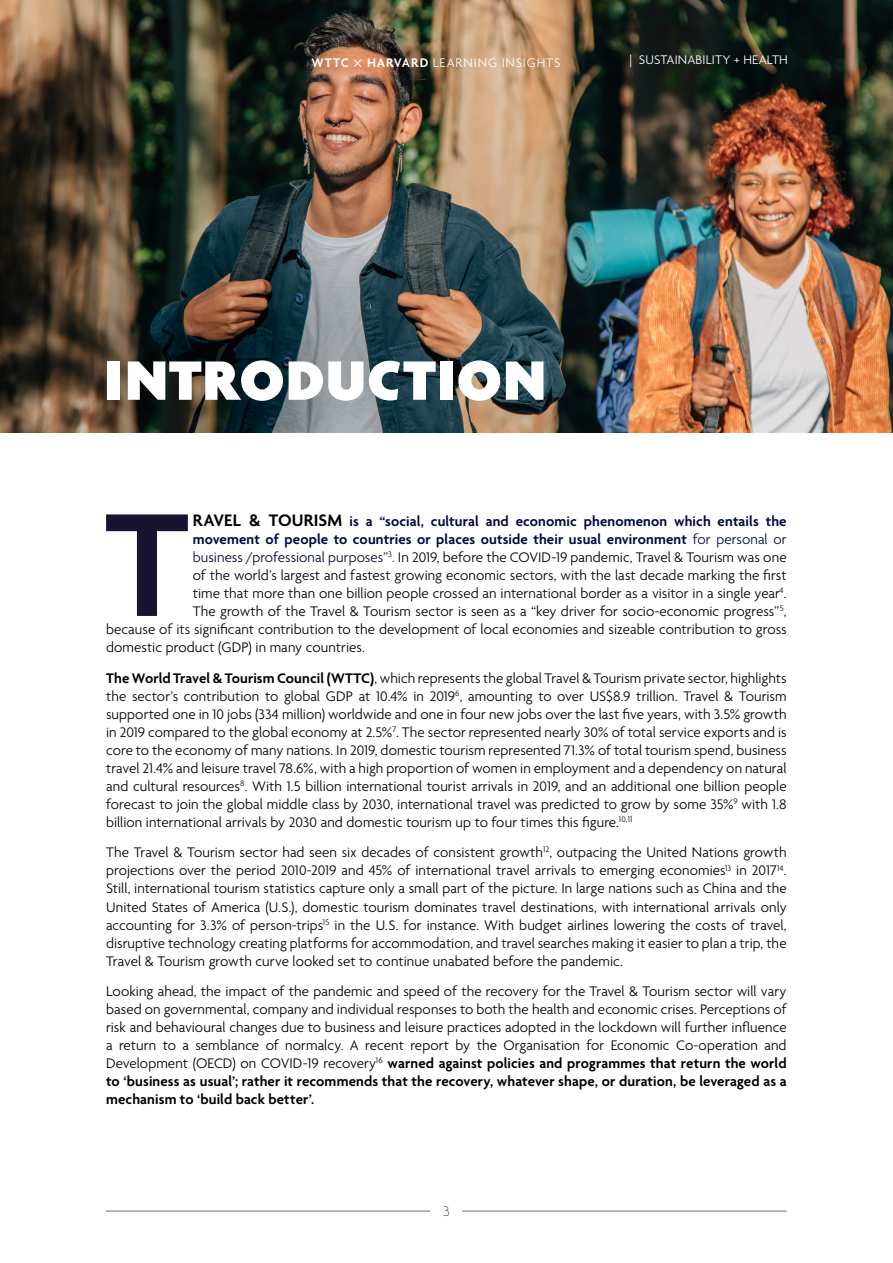
<style>
.page{position:relative;width:893px;height:1263px;background:#fff}
.page>*{position:absolute;margin:0;border:0;box-sizing:border-box;transform-origin:0 0}
.Body{font:600 159px "Agenda";color:#181331}
.Heading_1{font:900 60px "Agenda";letter-spacing:.025em;color:#fff}
.Body-2{font:300 15px/18px "Agenda";letter-spacing:.005em;color:#000;text-align:justify}
.Body-3{font:600 15px "Agenda";letter-spacing:.01em;color:#000a3f}
.t1{font:100 15px "Agenda";color:#000}
.t2{font:300 13.5px "Agenda";letter-spacing:.065em;color:#fff}
.t3{font:300 13.5px "Agenda";letter-spacing:.01em;color:#fff}
.t4{font:600 13.5px "Agenda";color:#fff}
.s1{font-weight:600}
.s2{font-size:18px;color:#000}
.s3{font-weight:300}
.s4{color:#000a3f}
.s5{font-size:12px}
</style>
<div class="page">
<img style="left:0;top:0;width:893px;height:432px">
<hr style="left:106px;top:1211px;width:681px;height:1px;background:#62699f">
<div style="left:431px;top:1204px;width:31px;height:27px;background:#fff"></div>
<svg style="left:354px;top:59px;width:8px;height:8px"></svg>
<p class="t4" style="left:311px;top:55px;width:39px">WTTC</p>
<p class="t2" style="left:367px;top:55px;width:195px"><span class="s1">HARVARD</span> LEARNING INSIGHTS</p>
<p class="t3" style="left:630px;top:52px;width:160px">| SUSTAINABILITY + HEALTH</p>
<p class="Heading_1" style="left:105px;top:348px;width:442px">INTRODUCTION</p>
<p class="Body" style="left:105px;top:479px;width:85px">T</p>
<p class="Body-3" style="left:193px;top:513px;width:595px"><span class="s2">RAVEL &amp; TOURISM</span> is a “social, cultural and economic phenomenon which entails the</p>
<p class="Body-3" style="left:193px;top:531px;width:595px">movement of people to countries or places outside their usual environment <span class="s3">for personal or</span></p>
<p class="Body-2" style="left:193px;top:549px;width:595px"><span class="s4">business /professional purposes”</span><sup>3</sup><span class="s5">.</span> In 2019, before the COVID-19 pandemic, Travel &amp; Tourism was one</p>
<p class="Body-2" style="left:193px;top:567px;width:595px">of the world’s largest and fastest growing economic sectors, with the last decade marking the first</p>
<p class="Body-2" style="left:193px;top:585px;width:595px">time that more than one billion people crossed an international border as a visitor in a single year<sup>4</sup>.</p>
<p class="Body-2" style="left:193px;top:603px;width:595px">The growth of the Travel &amp; Tourism sector is seen as a “key driver for socio-economic progress”<sup>5</sup>,</p>
<p class="Body-2" style="left:106px;top:621px;width:682px">because of its significant contribution to the development of local economies and sizeable contribution to gross</p>
<p class="Body-2" style="left:106px;top:639px;width:260px">domestic product (GDP) in many countries.</p>
<p class="Body-2" style="left:106px;top:670px;width:682px"><span class="s1">The World Travel &amp; Tourism Council (WTTC)</span>, which represents the global Travel &amp; Tourism private sector, highlights the sector’s contribution to global GDP at 10.4% in 2019<sup>6</sup>, amounting to over US$8.9 trillion. Travel &amp; Tourism supported one in 10 jobs (334 million) worldwide and one in four new jobs over the last five years, with 3.5% growth in 2019 compared to the global economy at 2.5%<sup>7</sup>. The sector represented nearly 30% of total service exports and is core to the economy of many nations. In 2019, domestic tourism represented 71.3% of total tourism spend, business travel 21.4% and leisure travel 78.6%, with a high proportion of women in employment and a dependency on natural and cultural resources<sup>8</sup>. With 1.5 billion international tourist arrivals in 2019, and an additional one billion people forecast to join the global middle class by 2030, international travel was predicted to grow by some 35%<sup>9</sup> with 1.8 billion international arrivals by 2030 and domestic tourism up to four times this figure.<sup>10,11</sup></p>
<p class="Body-2" style="left:106px;top:845px;width:682px">The Travel &amp; Tourism sector had seen six decades of consistent growth<sup>12</sup>, outpacing the United Nations growth projections over the period 2010-2019 and 45% of international travel arrivals to emerging economies<sup>13</sup> in 2017<sup>14</sup>.<br>Still, international tourism statistics capture only a small part of the picture. In large nations such as China and the United States of America (U.S.), domestic tourism dominates travel destinations, with international arrivals only accounting for 3.3% of person-trips<sup>15</sup> in the U.S. for instance. With budget airlines lowering the costs of travel, disruptive technology creating platforms for accommodation, and travel searches making it easier to plan a trip, the Travel &amp; Tourism growth curve looked set to continue unabated before the pandemic.</p>
<p class="Body-2" style="left:106px;top:983px;width:682px">Looking ahead, the impact of the pandemic and speed of the recovery for the Travel &amp; Tourism sector will vary based on governmental, company and individual responses to both the health and economic crises. Perceptions of risk and behavioural changes due to business and leisure practices adopted in the lockdown will further influence a return to a semblance of normalcy. A recent report by the Organisation for Economic Co-operation and Development (OECD) on COVID-19 recovery<sup>16</sup> <span class="s1">warned against policies and programmes that return the world to ‘business as usual’; rather it recommends that the recovery, whatever shape, or duration, be leveraged as a mechanism to ‘build back better’.</span></p>
<p class="t1" style="left:443px;top:1203px;width:8px">3</p>
</div>
